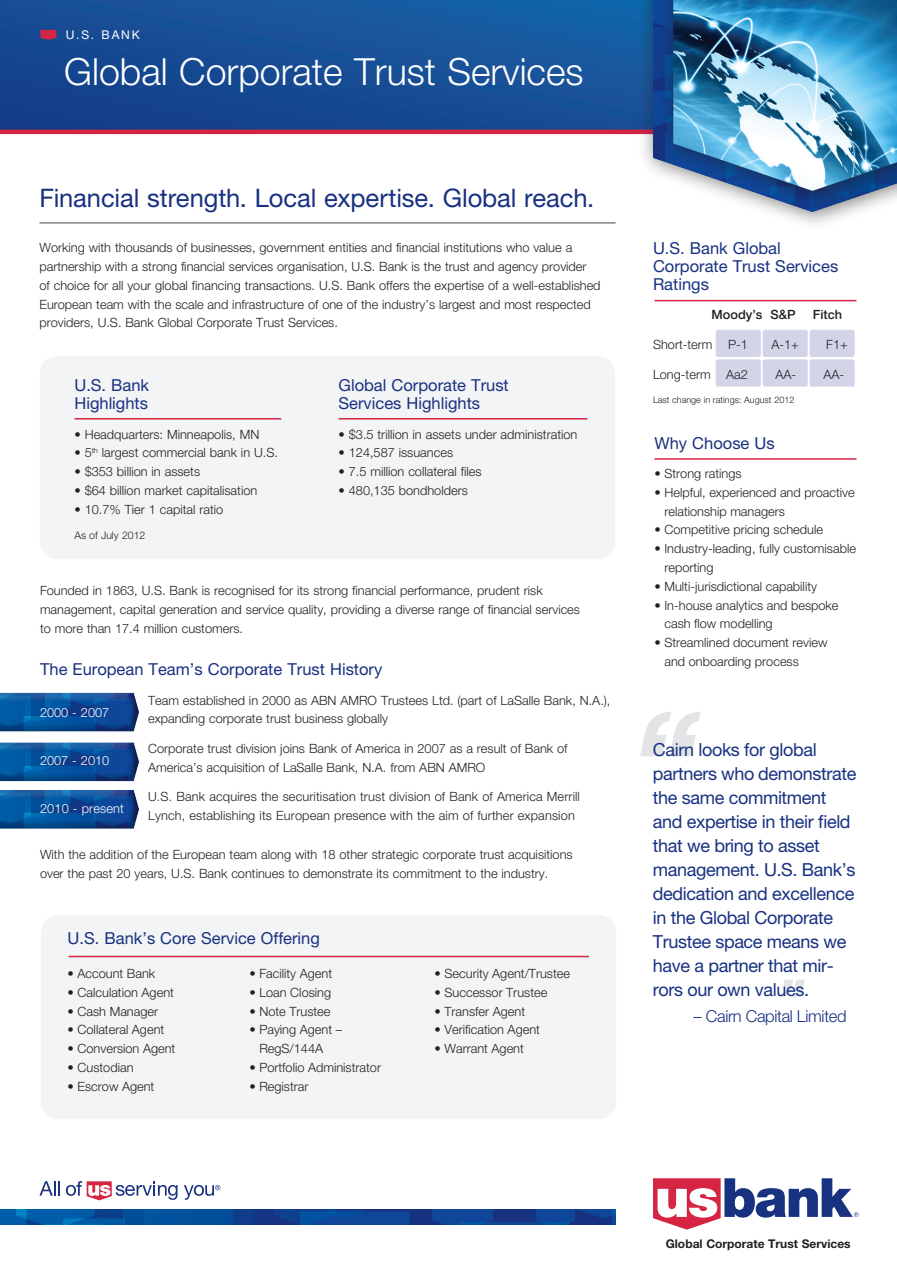
<style>
.page{position:relative;width:897px;height:1264px;background:#fff}
.page>*{position:absolute;margin:0;border:0;box-sizing:border-box;transform-origin:0 0}
.t1{font:italic 700 138.75px "Helvetica Neue";color:#e2e4e6}
.t2{font:italic 700 54.6px "Helvetica Neue";color:#e2e4e6}
.TOP_HEADLINE{font:300 37.5px "Helvetica Neue";color:#fff}
.HEADLINE{font:25.5px "Helvetica Neue";letter-spacing:-.005em;color:#183181}
.CALLOUT{font:18px/24px "Helvetica Neue";letter-spacing:-.02em;color:#183181}
.SUBHEAD{font:16.5px/18px "Helvetica Neue";color:#183181}
.CALLOUT-2{font:300 16.5px "Helvetica Neue";letter-spacing:-.02em;color:#183181}
.BODY{font:300 12.75px/18.8px "Helvetica Neue";color:#231f20}
.BULLET{font:300 12.75px/18.8px "Helvetica Neue";color:#231f20}
.BODY-2{font:300 12.75px "Helvetica Neue";color:#fff}
.BODY-3{font:500 12.75px "Helvetica Neue";color:#231f20}
.BODY-4{font:700 12px "Helvetica Neue";color:#231f20}
.SB_SUBHEAD{font:12px "Helvetica Neue";color:#fff}
.FOOTNOTE{font:300 10.5px "Helvetica Neue";color:#231f20}
.BODY-5{font:300 9px "Helvetica Neue";color:#231f20}
</style>
<div class="page">
<div style="left:0;top:691px;width:143px;height:43px;background:#231f20;opacity:.39"></div>
<div style="left:0;top:741px;width:143px;height:42px;background:#231f20;opacity:.39"></div>
<div style="left:0;top:788px;width:143px;height:43px;background:#231f20;opacity:.39"></div>
<svg style="left:0;top:0;width:636px;height:134px;background:#1c4c93"></svg>
<div style="left:636px;top:0;width:260px;height:230px;background:#231f20;opacity:.6"></div>
<img style="left:653px;top:0;width:243px;height:212px">
<hr style="left:39px;top:222px;width:576px;height:2px;background:#81828a">
<img style="left:0;top:1210px;width:615px;height:14px">
<svg style="left:653px;top:1178px;width:205px;height:51px"></svg>
<svg style="left:39px;top:1181px;width:21px;height:14px"></svg>
<svg style="left:66px;top:1181px;width:111px;height:19px"></svg>
<svg style="left:184px;top:1185px;width:36px;height:14px"></svg>
<svg style="left:40px;top:30px;width:16px;height:10px"></svg>
<div style="left:715px;top:330px;width:45px;height:27px;background:#d3d4e7;border-radius:2px"></div>
<div style="left:715px;top:359px;width:45px;height:28px;background:#d3d4e7;border-radius:2px"></div>
<div style="left:809px;top:330px;width:45px;height:27px;background:#d3d4e7;border-radius:2px"></div>
<div style="left:809px;top:359px;width:45px;height:28px;background:#d3d4e7;border-radius:2px"></div>
<div style="left:762px;top:330px;width:45px;height:27px;background:#d3d4e7;border-radius:2px"></div>
<div style="left:762px;top:359px;width:45px;height:28px;background:#d3d4e7;border-radius:2px"></div>
<hr style="left:654px;top:300px;width:202px;height:1px;background:#d62443">
<div style="left:656px;top:0;width:240px;height:209px;background:#231f20;opacity:.6"></div>
<img style="left:673px;top:0;width:223px;height:191px">
<hr style="left:654px;top:458px;width:202px;height:2px;background:#d62443">
<div style="left:40px;top:356px;width:575px;height:203px;background:#f3f4f5;border-radius:18px"></div>
<hr style="left:74px;top:418px;width:207px;height:1px;background:#d62443">
<hr style="left:338px;top:418px;width:249px;height:1px;background:#d62443">
<div style="left:41px;top:915px;width:575px;height:204px;background:#f3f4f5;border-radius:18px"></div>
<hr style="left:68px;top:955px;width:521px;height:2px;background:#d62443">
<p class="SB_SUBHEAD" style="left:66px;top:27px;width:75px">U.S. BANK</p>
<p class="TOP_HEADLINE" style="left:64px;top:48px;width:520px">Global Corporate Trust Services</p>
<p class="HEADLINE" style="left:39px;top:182px;width:556px">Financial strength. Local expertise. Global reach.</p>
<p class="BODY" style="left:39px;top:238px;width:562px">Working with thousands of businesses, government entities and financial institutions who value a partnership with a strong financial services organisation, U.S. Bank is the trust and agency provider<br>of choice for all your global financing transactions. U.S. Bank offers the expertise of a well-established European team with the scale and infrastructure of one of the industry’s largest and most respected providers, U.S. Bank Global Corporate Trust Services.</p>
<p class="SUBHEAD" style="left:653px;top:239px;width:187px">U.S. Bank Global<br>Corporate Trust Services<br>Ratings</p>
<p class="BODY-3" style="left:711px;top:307px;width:86px">Moody’s S&amp;P</p>
<p class="BODY-3" style="left:812px;top:307px;width:31px">Fitch</p>
<p class="BODY" style="left:653px;top:335px;width:96px">Short-term P-1</p>
<p class="BODY" style="left:771px;top:335px;width:29px">A-1+</p>
<p class="BODY" style="left:826px;top:335px;width:23px">F1+</p>
<p class="BODY" style="left:653px;top:364px;width:96px">Long-term Aa2</p>
<p class="BODY" style="left:775px;top:364px;width:22px">AA-</p>
<p class="BODY" style="left:823px;top:364px;width:22px">AA-</p>
<p class="BODY-5" style="left:653px;top:394px;width:143px">Last change in ratings: August 2012</p>
<p class="SUBHEAD" style="left:654px;top:433px;width:122px">Why Choose Us</p>
<p class="BULLET" style="left:654px;top:464px;width:89px">• Strong ratings</p>
<p class="BULLET" style="left:664px;top:483px;width:192px;text-indent:-10px">• Helpful, experienced and proactive relationship managers</p>
<p class="BULLET" style="left:654px;top:520px;width:170px">• Competitive pricing schedule</p>
<p class="BULLET" style="left:664px;top:539px;width:193px;text-indent:-10px">• Industry-leading, fully customisable reporting</p>
<p class="BULLET" style="left:654px;top:576px;width:164px">• Multi-jurisdictional capability</p>
<p class="BULLET" style="left:664px;top:595px;width:176px;text-indent:-10px">• In-house analytics and bespoke cash flow modelling</p>
<p class="BULLET" style="left:664px;top:633px;width:164px;text-indent:-10px">• Streamlined document review and onboarding process</p>
<p class="SUBHEAD" style="left:74px;top:376px;width:76px">U.S. Bank<br>Highlights</p>
<p class="BODY" style="left:74px;top:424px;width:186px">• Headquarters: Minneapolis, MN</p>
<p class="BODY" style="left:74px;top:443px;width:205px">• 5<sup>th</sup> largest commercial bank in U.S.</p>
<p class="BODY" style="left:74px;top:462px;width:127px">• $353 billion in assets</p>
<p class="BODY" style="left:74px;top:480px;width:184px">• $64 billion market capitalisation</p>
<p class="BODY" style="left:74px;top:499px;width:150px">• 10.7% Tier 1 capital ratio</p>
<p class="FOOTNOTE" style="left:74px;top:529px;width:72px">As of July 2012</p>
<p class="SUBHEAD" style="left:338px;top:376px;width:172px">Global Corporate Trust<br>Services Highlights</p>
<p class="BODY" style="left:338px;top:424px;width:240px">• $3.5 trillion in assets under administration</p>
<p class="BODY" style="left:338px;top:443px;width:116px">• 124,587 issuances</p>
<p class="BODY" style="left:338px;top:462px;width:144px">• 7.5 million collateral files</p>
<p class="BODY" style="left:338px;top:480px;width:131px">• 480,135 bondholders</p>
<p class="BODY" style="left:40px;top:581px;width:541px">Founded in 1863, U.S. Bank is recognised for its strong financial performance, prudent risk management, capital generation and service quality, providing a diverse range of financial services to more than 17.4 million customers.</p>
<p class="SUBHEAD" style="left:40px;top:660px;width:344px">The European Team’s Corporate Trust History</p>
<p class="BODY-2" style="left:40px;top:704px;width:71px">2000 - 2007</p>
<p class="BODY" style="left:148px;top:690px;width:464px">Team established in 2000 as ABN AMRO Trustees Ltd. (part of LaSalle Bank, N.A.), expanding corporate trust business globally</p>
<p class="t1" style="left:630px;top:675px;width:68px">“</p>
<p class="CALLOUT" style="left:652px;top:737px;width:205px">Cairn looks for global partners who demonstrate the same commitment and expertise in their field that we bring to asset management. U.S. Bank’s dedication and excellence in the Global Corporate<br>Trustee space means we have a partner that mir&shy;rors our own values.</p>
<p class="CALLOUT-2" style="left:693px;top:1006px;width:154px">– Cairn Capital Limited</p>
<p class="BODY" style="left:148px;top:738px;width:421px">Corporate trust division joins Bank of America in 2007 as a result of Bank of<br>America’s acquisition of LaSalle Bank, N.A. from ABN AMRO</p>
<p class="BODY-2" style="left:40px;top:752px;width:71px">2007 - 2010</p>
<p class="BODY" style="left:148px;top:787px;width:433px">U.S. Bank acquires the securitisation trust division of Bank of America Merrill<br>Lynch, establishing its European presence with the aim of further expansion</p>
<p class="BODY" style="left:40px;top:845px;width:534px">With the addition of the European team along with 18 other strategic corporate trust acquisitions over the past 20 years, U.S. Bank continues to demonstrate its commitment to the industry.</p>
<p class="BODY-2" style="left:40px;top:801px;width:85px">2010 - present</p>
<p class="SUBHEAD" style="left:68px;top:929px;width:254px">U.S. Bank’s Core Service Offering</p>
<p class="BULLET" style="left:68px;top:964px;width:89px">• Account Bank</p>
<p class="BULLET" style="left:68px;top:982px;width:108px">• Calculation Agent</p>
<p class="BULLET" style="left:68px;top:1001px;width:92px">• Cash Manager</p>
<p class="BULLET" style="left:68px;top:1020px;width:98px">• Collateral Agent</p>
<p class="BULLET" style="left:68px;top:1039px;width:109px">• Conversion Agent</p>
<p class="BULLET" style="left:68px;top:1057px;width:67px">• Custodian</p>
<p class="BULLET" style="left:68px;top:1076px;width:88px">• Escrow Agent</p>
<p class="BULLET" style="left:434px;top:964px;width:137px">• Security Agent/Trustee</p>
<p class="BULLET" style="left:434px;top:982px;width:114px">• Successor Trustee</p>
<p class="BULLET" style="left:434px;top:1001px;width:92px">• Transfer Agent</p>
<p class="BULLET" style="left:434px;top:1020px;width:107px">• Verification Agent</p>
<p class="BULLET" style="left:434px;top:1039px;width:91px">• Warrant Agent</p>
<p class="BULLET" style="left:249px;top:964px;width:84px">• Facility Agent</p>
<p class="BULLET" style="left:249px;top:982px;width:83px">• Loan Closing</p>
<p class="BULLET" style="left:249px;top:1001px;width:83px">• Note Trustee</p>
<p class="BULLET" style="left:259px;top:1020px;width:84px;text-indent:-10px">• Paying Agent –<br>RegS/144A</p>
<p class="BULLET" style="left:249px;top:1057px;width:133px">• Portfolio Administrator</p>
<p class="BULLET" style="left:249px;top:1076px;width:61px">• Registrar</p>
<p class="t2" style="left:808px;top:1011px;width:28px;rotate:-180deg">“</p>
<p class="BODY-4" style="left:665px;top:1236px;width:186px">Global Corporate Trust Services</p>
</div>
